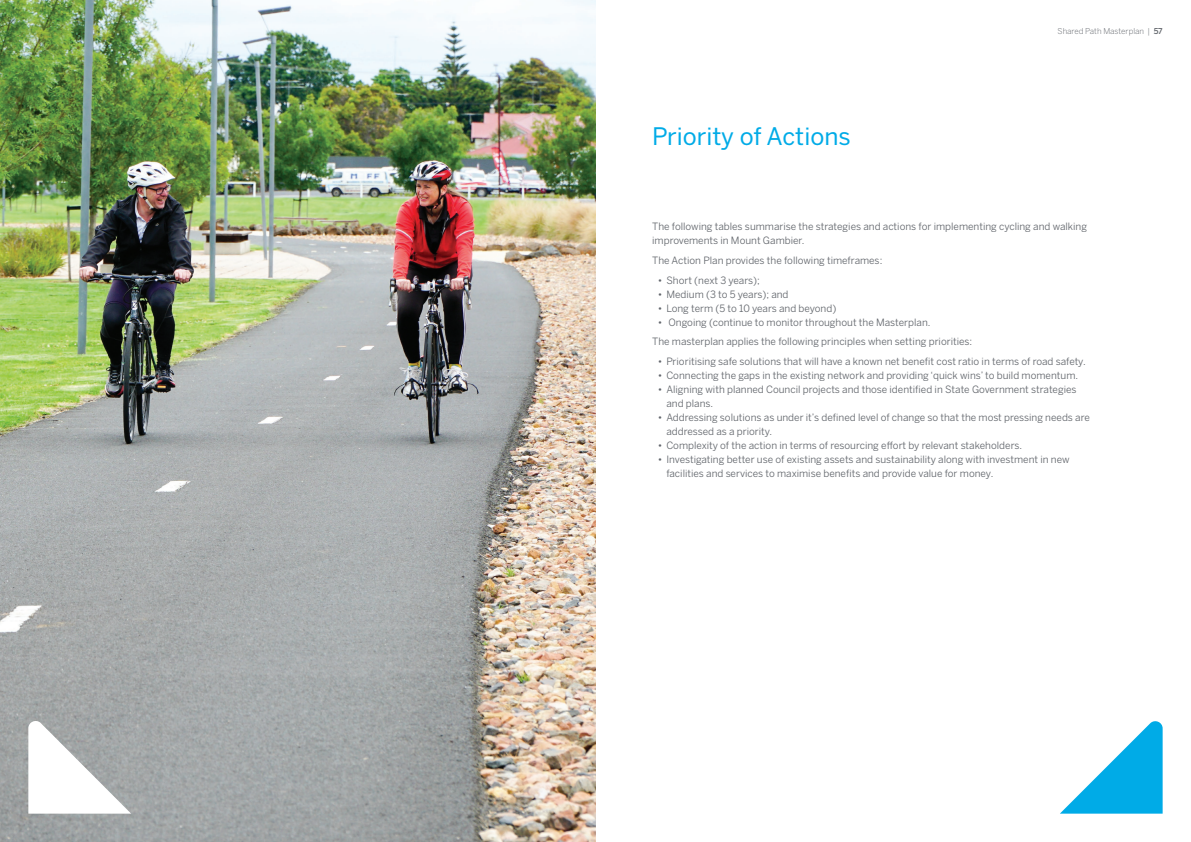
<style>
.page{position:relative;width:1191px;height:842px;background:#fff}
.page>*{position:absolute;margin:0;border:0;box-sizing:border-box;transform-origin:0 0}
.t1{font:24px "Benton Sans";color:#00abe7}
.t2{font:10px/14px "Benton Sans";color:#5f6369}
.t3{font:300 8px "Benton Sans";color:#5f6369}
.s1{font-weight:500}
</style>
<div class="page">
<img style="left:0;top:0;width:595px;height:842px">
<svg style="left:28px;top:718px;width:103px;height:96px"></svg>
<svg style="left:1060px;top:721px;width:102px;height:93px"></svg>
<h1 class="t1" style="left:652px;top:122px;width:200px">Priority of Actions</h1>
<p class="t3" style="left:1057px;top:27px;width:107px">Shared Path Masterplan | <span class="s1">57</span></p>
<p class="t2" style="left:652px;top:219px;width:436px">The following tables summarise the strategies and actions for implementing cycling and walking improvements in Mount Gambier.</p>
<p class="t2" style="left:652px;top:253px;width:232px">The Action Plan provides the following timeframes:</p>
<p class="t2" style="left:658px;top:273px;width:103px">• Short (next 3 years);</p>
<p class="t2" style="left:658px;top:287px;width:132px">• Medium (3 to 5 years); and</p>
<p class="t2" style="left:658px;top:301px;width:180px">• Long term (5 to 10 years and beyond)</p>
<p class="t2" style="left:652px;top:312px;width:321px;line-height:19.7px;text-indent:6px">• Ongoing (continue to monitor throughout the Masterplan.<br>The masterplan applies the following principles when setting priorities:</p>
<p class="t2" style="left:658px;top:354px;width:429px">• Prioritising safe solutions that will have a known net benefit cost ratio in terms of road safety.</p>
<p class="t2" style="left:658px;top:368px;width:422px">• Connecting the gaps in the existing network and providing ‘quick wins’ to build momentum.</p>
<p class="t2" style="left:666px;top:382px;width:411px;text-indent:-8px">• Aligning with planned Council projects and those identified in State Government strategies and plans.</p>
<p class="t2" style="left:666px;top:410px;width:425px;text-indent:-8px">• Addressing solutions as under it’s defined level of change so that the most pressing needs are addressed as a priority.</p>
<p class="t2" style="left:658px;top:438px;width:366px">• Complexity of the action in terms of resourcing effort by relevant stakeholders.</p>
<p class="t2" style="left:666px;top:452px;width:405px;text-indent:-8px">• Investigating better use of existing assets and sustainability along with investment in new facilities and services to maximise benefits and provide value for money.</p>
</div>
